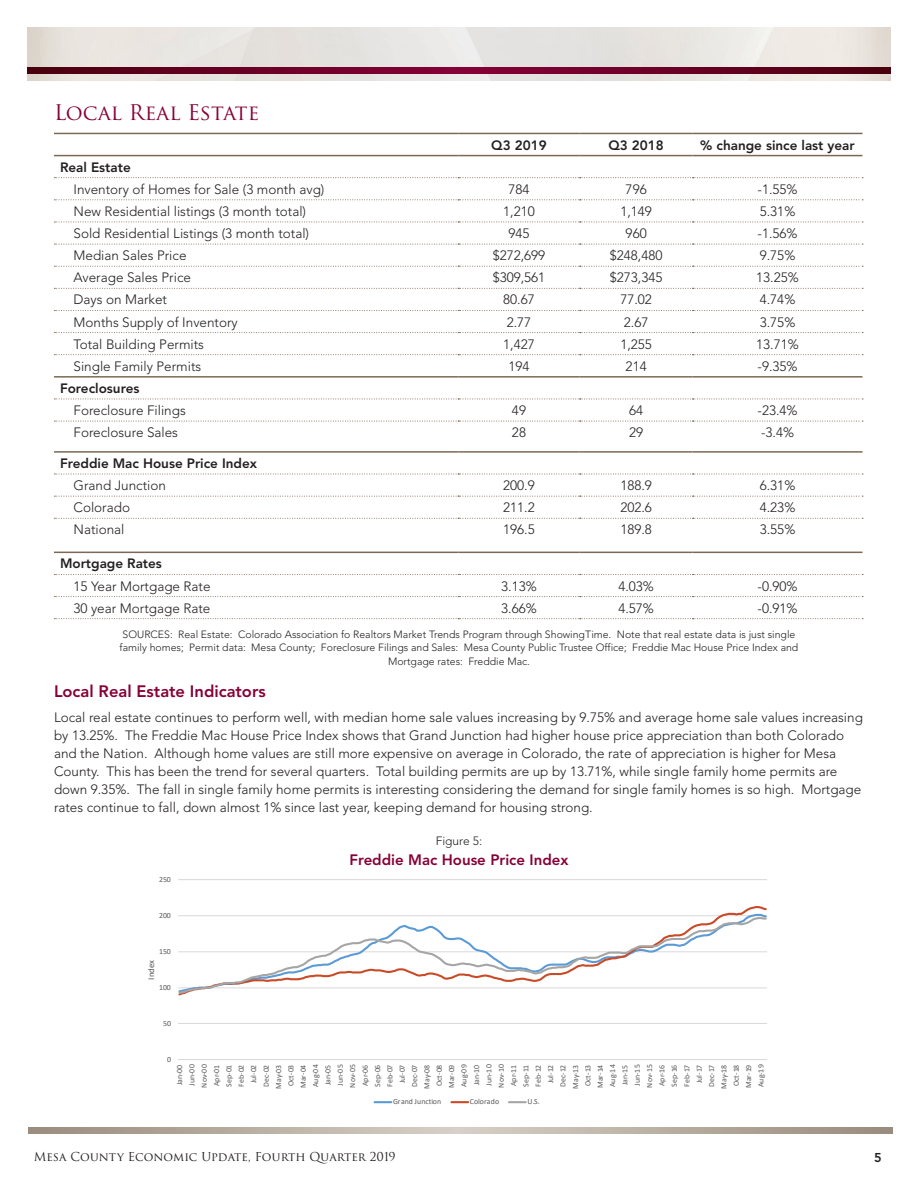
<style>
.page{position:relative;width:918px;height:1188px;background:#fff}
.page>*{position:absolute;margin:0;border:0;box-sizing:border-box;transform-origin:0 0}
.t1{font:21px "Trajan Pro";color:#860037}
.t2{font:800 16.5px "Avenir";color:#860037}
.t3{font:800 15px "Avenir";color:#860037}
.t4{font:300 13.5px/18px "Avenir";color:#231f20}
.t5{font:800 13.5px "Avenir";color:#231f20}
.t6{font:800 12.75px "Avenir";color:#231f20}
.t7{font:12px "Trajan Pro 3";color:#231f20}
.t8{font:300 12px "Avenir";color:#231f20}
.t9{font:300 10.5px/13.5px "Avenir";color:#231f20;text-align:center}
.t10{font:8.85px "Calibri";letter-spacing:-.005em;color:#595959}
.t11{font:7.8px/12.3px "Calibri";letter-spacing:.01em;color:#595959;text-align:right}
</style>
<div class="page">
<img style="left:27px;top:27px;width:864px;height:54px">
<svg style="left:27px;top:68px;width:864px;height:6px;background:#680023"></svg>
<svg style="left:28px;top:1128px;width:864px;height:6px;background:#b8ada1"></svg>
<hr style="left:54px;top:133px;width:404px;height:1px;background:#7c6954">
<hr style="left:458px;top:133px;width:122px;height:1px;background:#7c6954">
<hr style="left:580px;top:133px;width:113px;height:1px;background:#7c6954">
<hr style="left:693px;top:133px;width:169px;height:1px;background:#7c6954">
<hr style="left:54px;top:155px;width:404px;height:1px;background:#7c6954">
<hr style="left:458px;top:155px;width:122px;height:1px;background:#7c6954">
<hr style="left:580px;top:155px;width:113px;height:1px;background:#7c6954">
<hr style="left:693px;top:155px;width:169px;height:1px;background:#7c6954">
<svg style="left:54px;top:177px;width:809px;height:1px"></svg>
<svg style="left:54px;top:199px;width:809px;height:1px"></svg>
<svg style="left:54px;top:222px;width:809px;height:1px"></svg>
<svg style="left:54px;top:244px;width:809px;height:1px"></svg>
<svg style="left:54px;top:266px;width:809px;height:1px"></svg>
<svg style="left:54px;top:288px;width:809px;height:1px"></svg>
<svg style="left:54px;top:310px;width:809px;height:1px"></svg>
<svg style="left:54px;top:496px;width:809px;height:1px"></svg>
<svg style="left:54px;top:518px;width:809px;height:1px"></svg>
<svg style="left:54px;top:596px;width:809px;height:1px"></svg>
<svg style="left:54px;top:618px;width:809px;height:1px"></svg>
<svg style="left:54px;top:421px;width:809px;height:1px"></svg>
<hr style="left:54px;top:451px;width:404px;height:2px;background:#7c6954">
<hr style="left:458px;top:451px;width:122px;height:2px;background:#7c6954">
<hr style="left:580px;top:451px;width:113px;height:2px;background:#7c6954">
<hr style="left:693px;top:451px;width:169px;height:2px;background:#7c6954">
<svg style="left:54px;top:474px;width:809px;height:1px"></svg>
<hr style="left:54px;top:552px;width:404px;height:1px;background:#7c6954">
<hr style="left:458px;top:552px;width:122px;height:1px;background:#7c6954">
<hr style="left:580px;top:552px;width:113px;height:1px;background:#7c6954">
<hr style="left:693px;top:552px;width:169px;height:1px;background:#7c6954">
<svg style="left:54px;top:574px;width:809px;height:1px"></svg>
<hr style="left:54px;top:376px;width:404px;height:2px;background:#7c6954">
<hr style="left:458px;top:376px;width:122px;height:2px;background:#7c6954">
<hr style="left:580px;top:376px;width:113px;height:2px;background:#7c6954">
<hr style="left:693px;top:376px;width:169px;height:2px;background:#7c6954">
<svg style="left:54px;top:399px;width:809px;height:1px"></svg>
<svg style="left:54px;top:332px;width:809px;height:1px"></svg>
<svg style="left:54px;top:354px;width:809px;height:1px"></svg>
<hr style="left:178px;top:1023px;width:589px;height:1px;background:#d9d9d9">
<hr style="left:178px;top:879px;width:589px;height:1px;background:#d9d9d9">
<hr style="left:178px;top:1059px;width:589px;height:1px;background:#d9d9d9">
<svg style="left:178px;top:906px;width:589px;height:90px"></svg>
<svg style="left:178px;top:916px;width:589px;height:79px"></svg>
<svg style="left:375px;top:1101px;width:16px;height:2px"></svg>
<svg style="left:451px;top:1101px;width:17px;height:2px"></svg>
<svg style="left:509px;top:1101px;width:17px;height:2px"></svg>
<p class="t1" style="left:54px;top:99px;width:207px">Local Real Estate</p>
<p class="t5" style="left:491px;top:137px;width:57px">Q3 2019</p>
<p class="t5" style="left:608px;top:137px;width:57px">Q3 2018</p>
<p class="t5" style="left:700px;top:137px;width:156px">% change since last year</p>
<p class="t5" style="left:60px;top:159px;width:72px">Real Estate</p>
<p class="t4" style="left:74px;top:180px;width:252px">Inventory of Homes for Sale (3 month avg)</p>
<p class="t4" style="left:508px;top:180px;width:23px">784</p>
<p class="t4" style="left:626px;top:180px;width:23px">796</p>
<p class="t4" style="left:758px;top:180px;width:42px">-1.55%</p>
<p class="t4" style="left:74px;top:202px;width:234px">New Residential listings (3 month total)</p>
<p class="t4" style="left:503px;top:202px;width:33px">1,210</p>
<p class="t4" style="left:620px;top:202px;width:33px">1,149</p>
<p class="t4" style="left:760px;top:202px;width:37px">5.31%</p>
<p class="t4" style="left:74px;top:224px;width:237px">Sold Residential Listings (3 month total)</p>
<p class="t4" style="left:508px;top:224px;width:23px">945</p>
<p class="t4" style="left:626px;top:224px;width:23px">960</p>
<p class="t4" style="left:758px;top:224px;width:42px">-1.56%</p>
<p class="t4" style="left:74px;top:247px;width:115px">Median Sales Price</p>
<p class="t4" style="left:493px;top:247px;width:54px">$272,699</p>
<p class="t4" style="left:610px;top:247px;width:54px">$248,480</p>
<p class="t4" style="left:760px;top:247px;width:37px">9.75%</p>
<p class="t4" style="left:74px;top:269px;width:119px">Average Sales Price</p>
<p class="t4" style="left:493px;top:269px;width:54px">$309,561</p>
<p class="t4" style="left:610px;top:269px;width:54px">$273,345</p>
<p class="t4" style="left:756px;top:269px;width:44px">13.25%</p>
<p class="t4" style="left:74px;top:291px;width:95px">Days on Market</p>
<p class="t4" style="left:503px;top:291px;width:33px">80.67</p>
<p class="t4" style="left:620px;top:291px;width:33px">77.02</p>
<p class="t4" style="left:760px;top:291px;width:37px">4.74%</p>
<p class="t4" style="left:74px;top:313px;width:166px">Months Supply of Inventory</p>
<p class="t4" style="left:507px;top:313px;width:26px">2.77</p>
<p class="t4" style="left:624px;top:313px;width:26px">2.67</p>
<p class="t4" style="left:760px;top:313px;width:37px">3.75%</p>
<p class="t4" style="left:74px;top:335px;width:132px">Total Building Permits</p>
<p class="t4" style="left:503px;top:335px;width:33px">1,427</p>
<p class="t4" style="left:620px;top:335px;width:33px">1,255</p>
<p class="t4" style="left:756px;top:335px;width:44px">13.71%</p>
<p class="t4" style="left:74px;top:357px;width:129px">Single Family Permits</p>
<p class="t4" style="left:508px;top:357px;width:23px">194</p>
<p class="t4" style="left:626px;top:357px;width:23px">214</p>
<p class="t4" style="left:758px;top:357px;width:42px">-9.35%</p>
<p class="t5" style="left:60px;top:380px;width:81px">Foreclosures</p>
<p class="t4" style="left:74px;top:401px;width:114px">Foreclosure Filings</p>
<p class="t4" style="left:512px;top:401px;width:16px">49</p>
<p class="t4" style="left:629px;top:401px;width:16px">64</p>
<p class="t4" style="left:758px;top:401px;width:42px">-23.4%</p>
<p class="t4" style="left:74px;top:424px;width:106px">Foreclosure Sales</p>
<p class="t4" style="left:512px;top:424px;width:16px">28</p>
<p class="t4" style="left:629px;top:424px;width:16px">29</p>
<p class="t4" style="left:761px;top:424px;width:35px">-3.4%</p>
<p class="t5" style="left:60px;top:455px;width:199px">Freddie Mac House Price Index</p>
<p class="t4" style="left:74px;top:477px;width:94px">Grand Junction</p>
<p class="t4" style="left:503px;top:477px;width:33px">200.9</p>
<p class="t4" style="left:620px;top:477px;width:33px">188.9</p>
<p class="t4" style="left:760px;top:477px;width:37px">6.31%</p>
<p class="t4" style="left:74px;top:499px;width:58px">Colorado</p>
<p class="t4" style="left:503px;top:499px;width:33px">211.2</p>
<p class="t4" style="left:620px;top:499px;width:33px">202.6</p>
<p class="t4" style="left:760px;top:499px;width:37px">4.23%</p>
<p class="t4" style="left:74px;top:521px;width:53px">National</p>
<p class="t4" style="left:503px;top:521px;width:33px">196.5</p>
<p class="t4" style="left:620px;top:521px;width:33px">189.8</p>
<p class="t4" style="left:760px;top:521px;width:37px">3.55%</p>
<p class="t5" style="left:60px;top:556px;width:103px">Mortgage Rates</p>
<p class="t4" style="left:74px;top:577px;width:139px">15 Year Mortgage Rate</p>
<p class="t4" style="left:501px;top:577px;width:37px">3.13%</p>
<p class="t4" style="left:618px;top:577px;width:37px">4.03%</p>
<p class="t4" style="left:758px;top:577px;width:42px">-0.90%</p>
<p class="t4" style="left:74px;top:599px;width:138px">30 year Mortgage Rate</p>
<p class="t4" style="left:501px;top:599px;width:37px">3.66%</p>
<p class="t4" style="left:618px;top:599px;width:37px">4.57%</p>
<p class="t4" style="left:758px;top:599px;width:42px">-0.91%</p>
<p class="t9" style="left:120px;top:628px;width:680px">SOURCES: Real Estate: Colorado Association fo Realtors Market Trends Program through ShowingTime. Note that real estate data is just single family homes; Permit data: Mesa County; Foreclosure Filings and Sales: Mesa County Public Trustee Office; Freddie Mac House Price Index and<br>Mortgage rates: Freddie Mac.</p>
<p class="t2" style="left:54px;top:682px;width:213px">Local Real Estate Indicators</p>
<p class="t4" style="left:54px;top:708px;width:810px">Local real estate continues to perform well, with median home sale values increasing by 9.75% and average home sale values increasing by 13.25%. The Freddie Mac House Price Index shows that Grand Junction had higher house price appreciation than both Colorado and the Nation. Although home values are still more expensive on average in Colorado, the rate of appreciation is higher for Mesa County. This has been the trend for several quarters. Total building permits are up by 13.71%, while single family home permits are down 9.35%. The fall in single family home permits is interesting considering the demand for single family homes is so high. Mortgage rates continue to fall, down almost 1% since last year, keeping demand for housing strong.</p>
<p class="t8" style="left:436px;top:834px;width:48px">Figure 5:</p>
<p class="t3" style="left:350px;top:851px;width:220px">Freddie Mac House Price Index</p>
<p class="t11" style="left:159px;top:873px;width:13px">250</p>
<p class="t11" style="left:159px;top:909px;width:13px">200</p>
<p class="t11" style="left:159px;top:945px;width:13px">150</p>
<p class="t10" style="left:145px;top:980px;width:21px;rotate:-90deg">Index</p>
<p class="t11" style="left:159px;top:981px;width:13px">100</p>
<p class="t11" style="left:163px;top:1017px;width:10px">50</p>
<p class="t11" style="left:167px;top:1053px;width:5px">0</p>
<p class="t11" style="left:173px;top:1089px;width:26px;rotate:-90deg">Jan-00<br>Jun-00<br>Nov-00<br>Apr-01<br>Sep-01<br>Feb-02<br>Jul-02<br>Dec-02<br>May-03<br>Oct-03<br>Mar-04<br>Aug-04<br>Jan-05<br>Jun-05<br>Nov-05<br>Apr-06<br>Sep-06<br>Feb-07<br>Jul-07<br>Dec-07<br>May-08<br>Oct-08<br>Mar-09<br>Aug-09<br>Jan-10<br>Jun-10<br>Nov-10<br>Apr-11<br>Sep-11<br>Feb-12<br>Jul-12<br>Dec-12<br>May-13<br>Oct-13<br>Mar-14<br>Aug-14<br>Jan-15<br>Jun-15<br>Nov-15<br>Apr-16<br>Sep-16<br>Feb-17<br>Jul-17<br>Dec-17<br>May-18<br>Oct-18<br>Mar-19<br>Aug-19</p>
<p class="t11" style="left:393px;top:1095px;width:50px">Grand Junction</p>
<p class="t11" style="left:470px;top:1095px;width:31px">Colorado</p>
<p class="t11" style="left:528px;top:1095px;width:14px">U.S.</p>
<p class="t7" style="left:34px;top:1148px;width:363px">Mesa County Economic Update, Fourth Quarter 2019</p>
<p class="t6" style="left:874px;top:1150px;width:9px">5</p>
</div>
